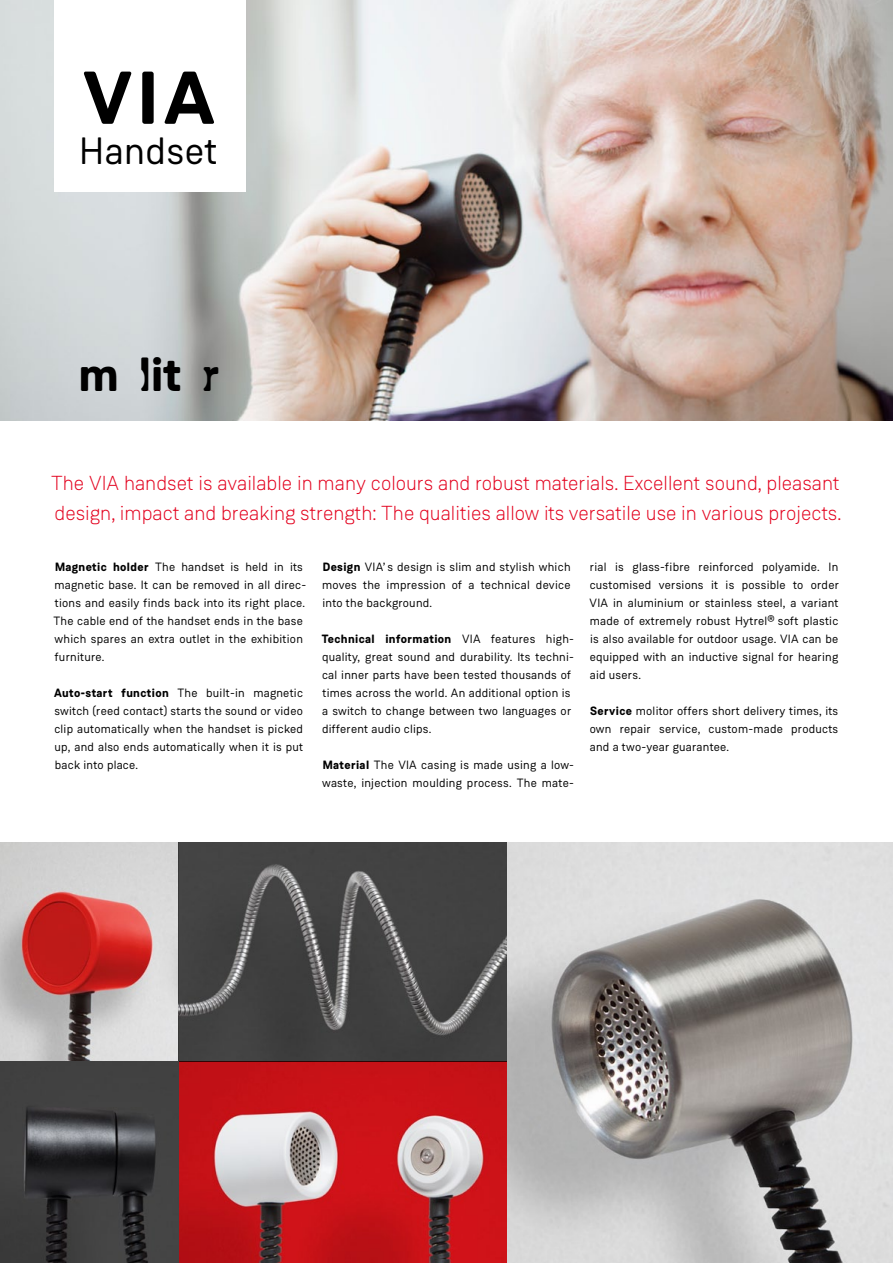
<style>
.page{position:relative;width:893px;height:1263px;background:#fff}
.page>*{position:absolute;margin:0;border:0;box-sizing:border-box;transform-origin:0 0}
.t1{font:700 74.55px "Weissenhof Grotesk";color:#000;scale:1.05 1}
.t2{font:47.85px "Weissenhof Molitor Logo";color:#000}
.t3{font:37.95px "Weissenhof Grotesk";letter-spacing:.01em;color:#000}
.t4{font:300 20.25px/30px "Weissenhof Grotesk";color:#e3001d}
.t5{font:12px/18px "Weissenhof Grotesk";letter-spacing:.02em;color:#000;text-align:justify}
.s1{font-weight:700}
</style>
<div class="page">
<img style="left:0;top:0;width:893px;height:421px">
<div style="left:54px;top:0;width:192px;height:192px;background:#fff"></div>
<img style="left:0;top:842px;width:893px;height:421px">
<h1 class="t1" style="left:83px;top:51px;width:127px">VIA</h1>
<h3 class="t3" style="left:79px;top:128px;width:140px">Handset</h3>
<h2 class="t2" style="left:79px;top:346px;width:142px">molitor</h2>
<h3 class="t4" style="left:51px;top:468px;width:792px">The VIA handset is available in many colours and robust materials. Excellent sound, pleasant design, impact and breaking strength: The qualities allow its versatile use in various projects.</h3>
<p class="t5" style="left:53px;top:558px;width:254px;text-align:left"><span class="s1">Magnetic holder</span> The handset is held in its magnetic base. It can be removed in all direc&shy;tions and easily finds back into its right place.<br>The cable end of the handset ends in the base which spares an extra outlet in the exhibition furniture.</p>
<p class="t5" style="left:54px;top:684px;width:251px"><span class="s1">Auto-start function</span> The built-in magnetic switch (reed contact) starts the sound or video clip automatically when the handset is picked up, and also ends automatically when it is put back into place.</p>
<p class="t5" style="left:322px;top:558px;width:250px"><span class="s1">Design</span> VIA’ s design is slim and stylish which moves the impression of a technical device into the background.</p>
<p class="t5" style="left:322px;top:630px;width:254px;text-align:left"><span class="s1">Technical information</span> VIA features high&shy;quality, great sound and durability. Its techni&shy;cal inner parts have been tested thousands of times across the world. An additional option is a switch to change between two languages or different audio clips.</p>
<p class="t5" style="left:322px;top:756px;width:253px"><span class="s1">Material</span> The VIA casing is made using a low&shy;waste, injection moulding process. The mate-</p>
<p class="t5" style="left:590px;top:558px;width:251px">rial is glass-fibre reinforced polyamide. In customised versions it is possible to order VIA in aluminium or stainless steel, a variant made of extremely robust Hytrel® soft plastic is also available for outdoor usage. VIA can be equipped with an inductive signal for hearing aid users.</p>
<p class="t5" style="left:590px;top:702px;width:250px"><span class="s1">Service</span> molitor offers short delivery times, its own repair service, custom-made products and a two-year guarantee.</p>
</div>
